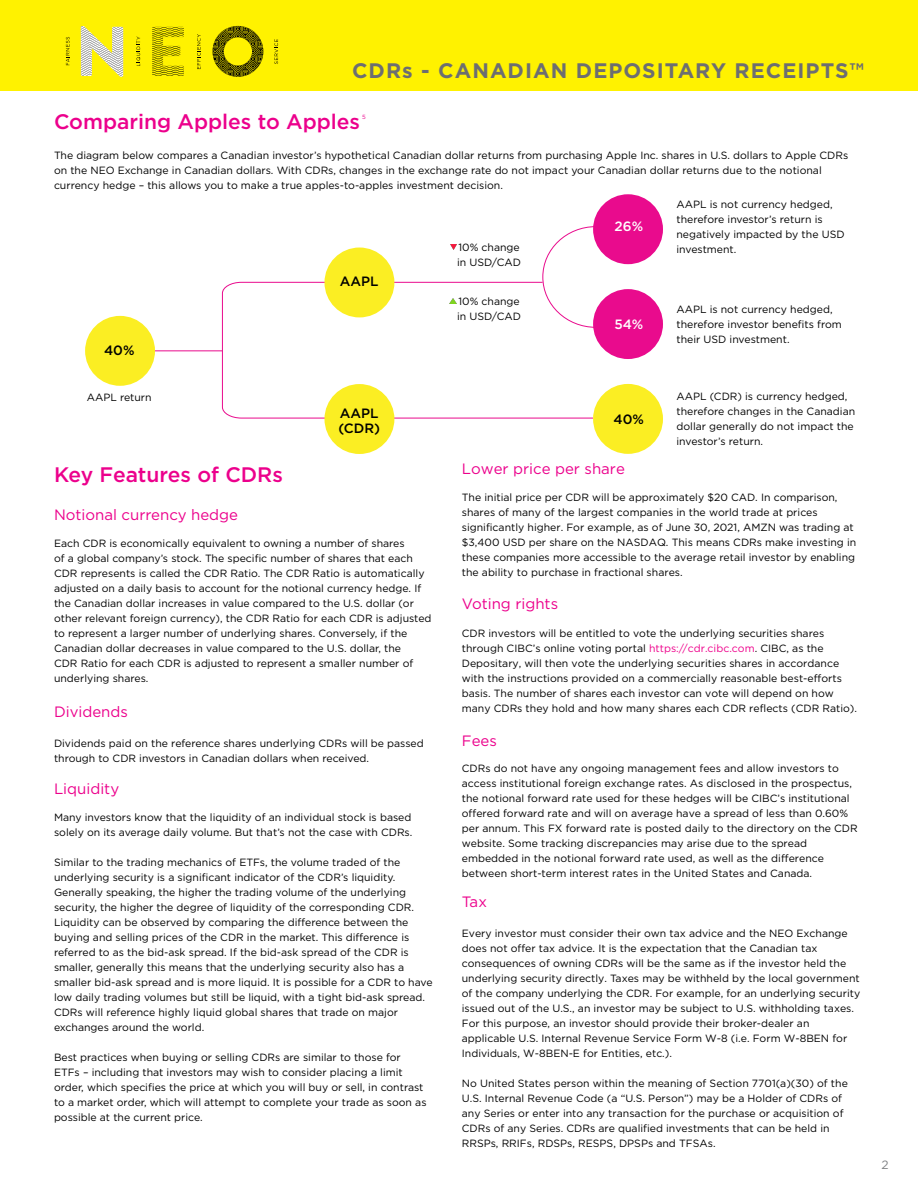
<style>
.page{position:relative;width:918px;height:1188px;background:#fff}
.page>*{position:absolute;margin:0;border:0;box-sizing:border-box;transform-origin:0 0}
.t1{font:500 21px "Gotham";color:#ec008c}
.t2{font:700 21px "Gotham";letter-spacing:.05em;color:#6d6e71}
.t3{font:15px "Gotham";color:#ec008c}
.t4{font:500 13.5px/15px "Gotham";color:#000}
.t5{font:500 13.5px "Gotham";color:#fff}
.t6{font:12px "Gotham";color:#808285}
.t7{font:10.5px/15px "Gotham";color:#000}
.t8{font:6px "Gotham";color:#ec008c}
.s1{color:#ef008c}
</style>
<div class="page">
<div style="left:0;top:0;width:918px;height:91px;background:#fff200"></div>
<svg style="left:66px;top:37px;width:3px;height:28px"></svg>
<svg style="left:137px;top:36px;width:3px;height:30px"></svg>
<svg style="left:274px;top:39px;width:4px;height:25px"></svg>
<svg style="left:197px;top:34px;width:4px;height:35px"></svg>
<svg style="left:212px;top:26px;width:51px;height:51px"></svg>
<svg style="left:81px;top:26px;width:42px;height:51px"></svg>
<svg style="left:152px;top:27px;width:32px;height:49px"></svg>
<svg style="left:542px;top:226px;width:54px;height:88px"></svg>
<div style="left:593px;top:194px;width:70px;height:70px;background:#e90b8d;border-radius:50%"></div>
<svg style="left:222px;top:282px;width:372px;height:137px"></svg>
<div style="left:324px;top:248px;width:70px;height:69px;background:#fbee23;border-radius:50%"></div>
<div style="left:324px;top:384px;width:70px;height:70px;background:#fbee23;border-radius:50%"></div>
<div style="left:593px;top:289px;width:70px;height:70px;background:#e90b8d;border-radius:50%"></div>
<hr style="left:126px;top:351px;width:96px;height:1px;background:#e90b8d">
<div style="left:85px;top:316px;width:70px;height:70px;background:#fbee23;border-radius:50%"></div>
<div style="left:593px;top:384px;width:70px;height:70px;background:#fbee23;border-radius:50%"></div>
<svg style="left:450px;top:298px;width:6px;height:6px"></svg>
<svg style="left:450px;top:244px;width:6px;height:6px"></svg>
<h1 class="t2" style="left:352px;top:57px;width:513px">CDRs - CANADIAN DEPOSITARY RECEIPTS™</h1>
<h1 class="t1" style="left:54px;top:108px;width:308px">Comparing Apples to Apples</h1>
<p class="t7" style="left:54px;top:147px;width:796px">The diagram below compares a Canadian investor’s hypothetical Canadian dollar returns from purchasing Apple Inc. shares in U.S. dollars to Apple CDRs on the NEO Exchange in Canadian dollars. With CDRs, changes in the exchange rate do not impact your Canadian dollar returns due to the notional currency hedge – this allows you to make a true apples-to-apples investment decision.</p>
<p class="t8" style="left:362px;top:113px;width:5px">5</p>
<p class="t4" style="left:104px;top:342px;width:32px">40%</p>
<p class="t7" style="left:87px;top:389px;width:66px">AAPL return</p>
<h1 class="t1" style="left:54px;top:461px;width:230px">Key Features of CDRs</h1>
<h2 class="t3" style="left:54px;top:505px;width:186px">Notional currency hedge</h2>
<p class="t4" style="left:340px;top:273px;width:40px">AAPL</p>
<p class="t4" style="left:338px;top:405px;width:43px">AAPL (CDR)</p>
<p class="t7" style="left:54px;top:536px;width:379px">Each CDR is economically equivalent to owning a number of shares<br>of a global company’s stock. The specific number of shares that each CDR represents is called the CDR Ratio. The CDR Ratio is automatically adjusted on a daily basis to account for the notional currency hedge. If the Canadian dollar increases in value compared to the U.S. dollar (or other relevant foreign currency), the CDR Ratio for each CDR is adjusted to represent a larger number of underlying shares. Conversely, if the Canadian dollar decreases in value compared to the U.S. dollar, the<br>CDR Ratio for each CDR is adjusted to represent a smaller number of underlying shares.</p>
<h2 class="t3" style="left:54px;top:702px;width:75px">Dividends</h2>
<p class="t7" style="left:54px;top:736px;width:371px">Dividends paid on the reference shares underlying CDRs will be passed through to CDR investors in Canadian dollars when received.</p>
<h2 class="t3" style="left:54px;top:779px;width:67px">Liquidity</h2>
<p class="t7" style="left:54px;top:809px;width:360px">Many investors know that the liquidity of an individual stock is based solely on its average daily volume. But that’s not the case with CDRs.</p>
<p class="t7" style="left:54px;top:854px;width:380px">Similar to the trading mechanics of ETFs, the volume traded of the underlying security is a significant indicator of the CDR’s liquidity.<br>Generally speaking, the higher the trading volume of the underlying security, the higher the degree of liquidity of the corresponding CDR.<br>Liquidity can be observed by comparing the difference between the buying and selling prices of the CDR in the market. This difference is referred to as the bid-ask spread. If the bid-ask spread of the CDR is smaller, generally this means that the underlying security also has a smaller bid-ask spread and is more liquid. It is possible for a CDR to have low daily trading volumes but still be liquid, with a tight bid-ask spread.<br>CDRs will reference highly liquid global shares that trade on major exchanges around the world.</p>
<p class="t7" style="left:54px;top:1049px;width:374px">Best practices when buying or selling CDRs are similar to those for ETFs – including that investors may wish to consider placing a limit order, which specifies the price at which you will buy or sell, in contrast to a market order, which will attempt to complete your trade as soon as possible at the current price.</p>
<p class="t7" style="left:457px;top:240px;width:66px">10% change in USD/CAD</p>
<p class="t7" style="left:457px;top:293px;width:66px">10% change in USD/CAD</p>
<p class="t5" style="left:615px;top:217px;width:30px">26%</p>
<p class="t5" style="left:614px;top:315px;width:31px">54%</p>
<p class="t4" style="left:614px;top:412px;width:32px">40%</p>
<p class="t7" style="left:676px;top:197px;width:170px">AAPL is not currency hedged, therefore investor’s return is negatively impacted by the USD investment.</p>
<p class="t7" style="left:676px;top:302px;width:167px">AAPL is not currency hedged, therefore investor benefits from their USD investment.</p>
<p class="t7" style="left:676px;top:389px;width:180px">AAPL (CDR) is currency hedged, therefore changes in the Canadian dollar generally do not impact the investor’s return.</p>
<h2 class="t3" style="left:462px;top:459px;width:165px">Lower price per share</h2>
<p class="t7" style="left:462px;top:490px;width:396px">The initial price per CDR will be approximately $20 CAD. In comparison, shares of many of the largest companies in the world trade at prices significantly higher. For example, as of June 30, 2021, AMZN was trading at $3,400 USD per share on the NASDAQ. This means CDRs make investing in these companies more accessible to the average retail investor by enabling the ability to purchase in fractional shares.</p>
<h2 class="t3" style="left:462px;top:594px;width:98px">Voting rights</h2>
<p class="t7" style="left:462px;top:625px;width:397px">CDR investors will be entitled to vote the underlying securities shares through CIBC’s online voting portal <span class="s1">https://cdr.cibc.com</span>. CIBC, as the Depositary, will then vote the underlying securities shares in accordance with the instructions provided on a commercially reasonable best-efforts basis. The number of shares each investor can vote will depend on how many CDRs they hold and how many shares each CDR reflects (CDR Ratio).</p>
<h2 class="t3" style="left:462px;top:731px;width:37px">Fees</h2>
<p class="t7" style="left:462px;top:760px;width:397px">CDRs do not have any ongoing management fees and allow investors to access institutional foreign exchange rates. As disclosed in the prospectus, the notional forward rate used for these hedges will be CIBC’s institutional offered forward rate and will on average have a spread of less than 0.60% per annum. This FX forward rate is posted daily to the directory on the CDR website. Some tracking discrepancies may arise due to the spread embedded in the notional forward rate used, as well as the difference between short-term interest rates in the United States and Canada.</p>
<h2 class="t3" style="left:462px;top:892px;width:27px">Tax</h2>
<p class="t7" style="left:462px;top:925px;width:400px">Every investor must consider their own tax advice and the NEO Exchange does not offer tax advice. It is the expectation that the Canadian tax consequences of owning CDRs will be the same as if the investor held the underlying security directly. Taxes may be withheld by the local government of the company underlying the CDR. For example, for an underlying security issued out of the U.S., an investor may be subject to U.S. withholding taxes.<br>For this purpose, an investor should provide their broker-dealer an applicable U.S. Internal Revenue Service Form W-8 (i.e. Form W-8BEN for Individuals, W-8BEN-E for Entities, etc.).</p>
<p class="t7" style="left:462px;top:1075px;width:388px">No United States person within the meaning of Section 7701(a)(30) of the U.S. Internal Revenue Code (a “U.S. Person”) may be a Holder of CDRs of any Series or enter into any transaction for the purchase or acquisition of CDRs of any Series. CDRs are qualified investments that can be held in RRSPs, RRIFs, RDSPs, RESPS, DPSPs and TFSAs.</p>
<p class="t6" style="left:882px;top:1157px;width:9px">2</p>
</div>
